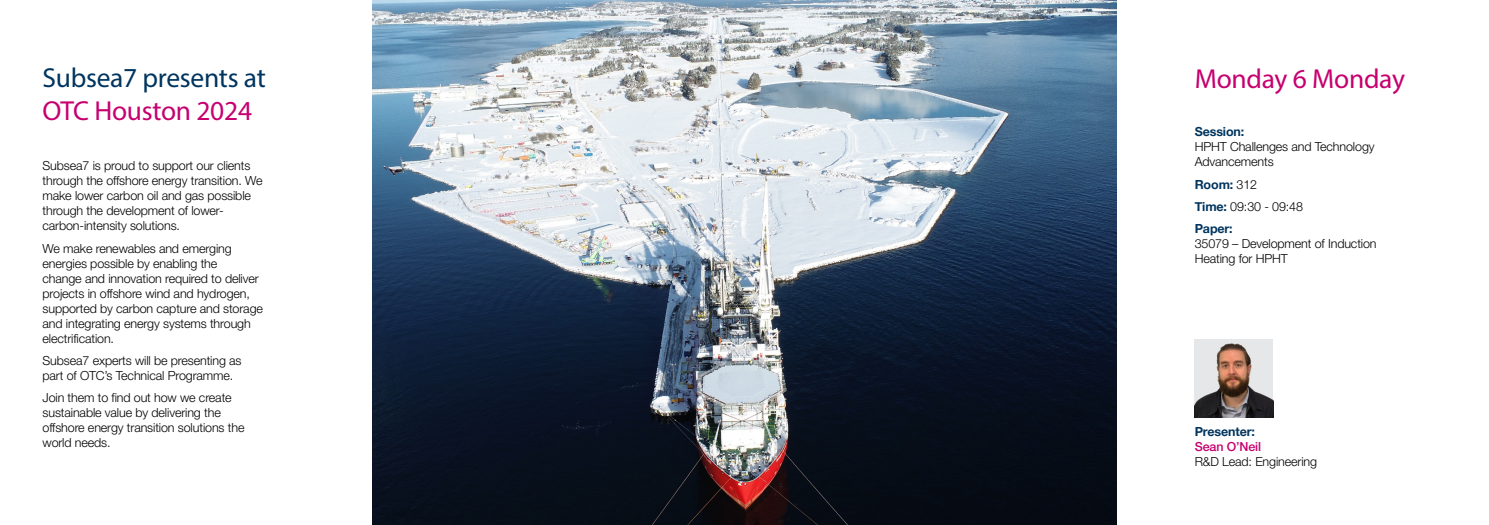
<style>
.page{position:relative;width:1489px;height:525px;background:#fff}
.page>*{position:absolute;margin:0;border:0;box-sizing:border-box;transform-origin:0 0}
.t1{font:27.5px "Myriad Pro";letter-spacing:-.01em;color:#c6006f}
.t2{font:27.5px "Myriad Pro";letter-spacing:-.01em;color:#00355f}
.t3{font:300 12.5px/15px "Helvetica Neue";letter-spacing:-.01em;color:#000}
.t4{font:700 12.5px/22.1px "Helvetica Neue";letter-spacing:-.01em;color:#00355f}
.t5{font:500 12.5px "Helvetica Neue";letter-spacing:-.01em;color:#c6006f}
.s1{font-weight:300;color:#000}
</style>
<div class="page">
<img style="left:372px;top:0;width:744px;height:524px">
<img style="left:1194px;top:339px;width:78px;height:78px">
<h1 class="t2" style="left:43px;top:61px;width:225px">Subsea7 presents at</h1>
<h1 class="t1" style="left:43px;top:94px;width:211px">OTC Houston 2024</h1>
<p class="t3" style="left:43px;top:158px;width:221px">Subsea7 is proud to support our clients through the offshore energy transition. We make lower carbon oil and gas possible through the development of lower&shy;carbon-intensity solutions.</p>
<p class="t3" style="left:43px;top:240px;width:222px">We make renewables and emerging energies possible by enabling the<br>change and innovation required to deliver projects in offshore wind and hydrogen, supported by carbon capture and storage and integrating energy systems through electrification.</p>
<p class="t3" style="left:43px;top:352px;width:201px">Subsea7 experts will be presenting as part of OTC’s Technical Programme.</p>
<p class="t3" style="left:43px;top:389px;width:203px">Join them to find out how we create sustainable value by delivering the offshore energy transition solutions the world needs.</p>
<h1 class="t1" style="left:1194px;top:62px;width:212px">Monday 6 Monday</h1>
<p class="t4" style="left:1194px;top:120px;width:51px">Session:</p>
<p class="t3" style="left:1194px;top:139px;width:181px">HPHT Challenges and Technology<br>Advancements</p>
<p class="t4" style="left:1194px;top:172px;width:110px">Room: <span class="s1">312<br></span>Time: <span class="s1">09:30 - 09:48<br></span>Paper:</p>
<p class="t3" style="left:1194px;top:235px;width:183px">35079 – Development of Induction<br>Heating for HPHT</p>
<p class="t4" style="left:1194px;top:420px;width:62px">Presenter:</p>
<p class="t5" style="left:1194px;top:439px;width:68px">Sean O’Neil</p>
<p class="t3" style="left:1194px;top:453px;width:124px">R&amp;D Lead: Engineering</p>
</div>
